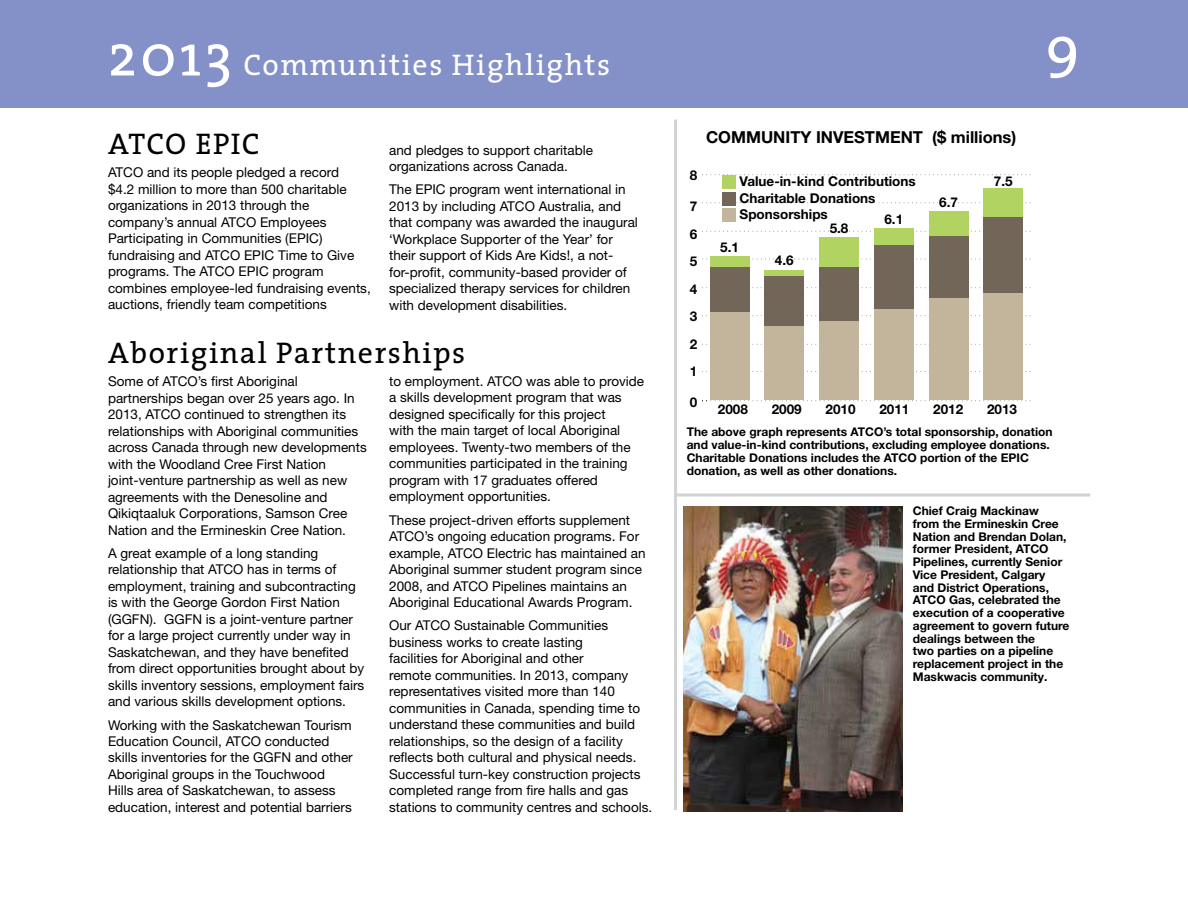
<style>
.page{position:relative;width:1188px;height:918px;background:#fff}
.page>*{position:absolute;margin:0;border:0;box-sizing:border-box;transform-origin:0 0}
.t1{font:60px "The Serif Caps";color:#fff}
.t2{font:30px "The Serif";letter-spacing:.05em;color:#000}
.t3{font:30px "The Serif";letter-spacing:.05em;color:#fff}
.t4{font:700 16.5px "Helvetica Neue LT Pro";color:#000}
.t5{font:13.5px/16.5px "Helvetica Neue LT Pro";color:#000}
.t6{font:700 13.5px/16.2px "Helvetica Neue LT Pro";color:#000}
.t7{font:700 12px/12.8px "Helvetica Neue LT Pro";color:#000}
.s1{font-size:60px}
</style>
<div class="page">
<div style="left:0;top:0;width:1188px;height:108px;background:#8490c8"></div>
<svg style="left:702px;top:400px;width:329px;height:1px"></svg>
<svg style="left:702px;top:344px;width:329px;height:1px"></svg>
<svg style="left:702px;top:371px;width:329px;height:1px"></svg>
<svg style="left:702px;top:287px;width:329px;height:1px"></svg>
<svg style="left:702px;top:315px;width:329px;height:1px"></svg>
<svg style="left:702px;top:231px;width:329px;height:1px"></svg>
<svg style="left:702px;top:259px;width:329px;height:1px"></svg>
<svg style="left:702px;top:202px;width:329px;height:1px"></svg>
<svg style="left:702px;top:174px;width:329px;height:1px"></svg>
<div style="left:710px;top:256px;width:39px;height:11px;background:#b0d361"></div>
<div style="left:765px;top:270px;width:39px;height:6px;background:#b0d361"></div>
<div style="left:819px;top:237px;width:40px;height:30px;background:#b0d361"></div>
<div style="left:874px;top:228px;width:40px;height:17px;background:#b0d361"></div>
<div style="left:929px;top:211px;width:39px;height:26px;background:#b0d361"></div>
<div style="left:984px;top:189px;width:39px;height:28px;background:#b0d361"></div>
<div style="left:710px;top:267px;width:39px;height:46px;background:#726658"></div>
<div style="left:765px;top:276px;width:39px;height:51px;background:#726658"></div>
<div style="left:819px;top:267px;width:40px;height:54px;background:#726658"></div>
<div style="left:874px;top:245px;width:40px;height:65px;background:#726658"></div>
<div style="left:929px;top:237px;width:39px;height:61px;background:#726658"></div>
<div style="left:984px;top:217px;width:39px;height:76px;background:#726658"></div>
<div style="left:710px;top:313px;width:39px;height:87px;background:#c2b59b"></div>
<div style="left:765px;top:327px;width:39px;height:73px;background:#c2b59b"></div>
<div style="left:819px;top:321px;width:40px;height:79px;background:#c2b59b"></div>
<div style="left:874px;top:310px;width:40px;height:90px;background:#c2b59b"></div>
<div style="left:929px;top:298px;width:39px;height:102px;background:#c2b59b"></div>
<div style="left:984px;top:293px;width:39px;height:107px;background:#c2b59b"></div>
<div style="left:723px;top:176px;width:13px;height:13px;background:#b0d361"></div>
<div style="left:723px;top:192px;width:13px;height:13px;background:#726658"></div>
<div style="left:723px;top:208px;width:13px;height:14px;background:#c2b59b"></div>
<hr style="left:674px;top:120px;width:3px;height:690px;background:#d1d3d4">
<hr style="left:674px;top:494px;width:416px;height:3px;background:#d1d3d4">
<img style="left:684px;top:507px;width:219px;height:305px">
<h2 class="t3" style="left:108px;top:46px;width:504px"><span class="s1">2013</span> Communities Highlights</h2>
<h2 class="t2" style="left:108px;top:125px;width:153px">ATCO EPIC</h2>
<p class="t5" style="left:108px;top:164px;width:264px">ATCO and its people pledged a record<br>$4.2 million to more than 500 charitable organizations in 2013 through the company’s annual ATCO Employees Participating in Communities (EPIC) fundraising and ATCO EPIC Time to Give programs. The ATCO EPIC program combines employee-led fundraising events, auctions, friendly team competitions</p>
<p class="t5" style="left:389px;top:141px;width:205px">and pledges to support charitable organizations across Canada.</p>
<p class="t5" style="left:389px;top:181px;width:250px">The EPIC program went international in 2013 by including ATCO Australia, and that company was awarded the inaugural ‘Workplace Supporter of the Year’ for their support of Kids Are Kids!, a not&shy;for-profit, community-based provider of specialized therapy services for children with development disabilities.</p>
<h2 class="t2" style="left:108px;top:333px;width:359px">Aboriginal Partnerships</h2>
<p class="t5" style="left:108px;top:373px;width:260px">Some of ATCO’s first Aboriginal partnerships began over 25 years ago. In 2013, ATCO continued to strengthen its relationships with Aboriginal communities across Canada through new developments with the Woodland Cree First Nation joint-venture partnership as well as new agreements with the Denesoline and Qikiqtaaluk Corporations, Samson Cree Nation and the Ermineskin Cree Nation.</p>
<p class="t5" style="left:108px;top:544px;width:258px">A great example of a long standing relationship that ATCO has in terms of employment, training and subcontracting is with the George Gordon First Nation (GGFN). GGFN is a joint-venture partner for a large project currently under way in Saskatchewan, and they have benefited from direct opportunities brought about by skills inventory sessions, employment fairs and various skills development options.</p>
<p class="t5" style="left:108px;top:716px;width:246px">Working with the Saskatchewan Tourism Education Council, ATCO conducted skills inventories for the GGFN and other Aboriginal groups in the Touchwood Hills area of Saskatchewan, to assess education, interest and potential barriers</p>
<p class="t5" style="left:389px;top:373px;width:257px">to employment. ATCO was able to provide a skills development program that was designed specifically for this project<br>with the main target of local Aboriginal employees. Twenty-two members of the communities participated in the training program with 17 graduates offered employment opportunities.</p>
<p class="t5" style="left:389px;top:511px;width:258px">These project-driven efforts supplement ATCO’s ongoing education programs. For example, ATCO Electric has maintained an Aboriginal summer student program since 2008, and ATCO Pipelines maintains an Aboriginal Educational Awards Program.</p>
<p class="t5" style="left:389px;top:617px;width:265px">Our ATCO Sustainable Communities business works to create lasting<br>facilities for Aboriginal and other<br>remote communities. In 2013, company representatives visited more than 140 communities in Canada, spending time to understand these communities and build relationships, so the design of a facility reflects both cultural and physical needs.<br>Successful turn-key construction projects completed range from fire halls and gas stations to community centres and schools.</p>
<p class="t6" style="left:690px;top:166px;width:9px">8</p>
<p class="t6" style="left:690px;top:198px;width:9px">7</p>
<p class="t6" style="left:690px;top:226px;width:9px">6</p>
<p class="t6" style="left:690px;top:253px;width:9px">5</p>
<p class="t6" style="left:690px;top:280px;width:9px">4</p>
<p class="t6" style="left:690px;top:308px;width:9px">3</p>
<p class="t6" style="left:690px;top:335px;width:9px">2</p>
<p class="t6" style="left:690px;top:363px;width:9px">1</p>
<p class="t6" style="left:690px;top:393px;width:9px">0</p>
<p class="t4" style="left:706px;top:127px;width:312px">COMMUNITY INVESTMENT ($ millions)</p>
<p class="t6" style="left:740px;top:173px;width:178px">Value-in-kind Contributions</p>
<p class="t6" style="left:994px;top:172px;width:20px">7.5</p>
<p class="t6" style="left:740px;top:189px;width:137px">Charitable Donations<br>Sponsorships</p>
<p class="t6" style="left:939px;top:194px;width:20px">6.7</p>
<p class="t6" style="left:884px;top:211px;width:20px">6.1</p>
<p class="t6" style="left:830px;top:220px;width:20px">5.8</p>
<p class="t6" style="left:720px;top:239px;width:20px">5.1</p>
<p class="t6" style="left:775px;top:252px;width:20px">4.6</p>
<p class="t6" style="left:718px;top:401px;width:32px">2008</p>
<p class="t6" style="left:772px;top:401px;width:32px">2009</p>
<p class="t6" style="left:826px;top:401px;width:32px">2010</p>
<p class="t6" style="left:879px;top:401px;width:32px">2011</p>
<p class="t6" style="left:933px;top:401px;width:32px">2012</p>
<p class="t6" style="left:987px;top:401px;width:32px">2013</p>
<h1 class="t1" style="left:1045px;top:19px;width:36px">9</h1>
<p class="t7" style="left:687px;top:425px;width:367px">The above graph represents ATCO’s total sponsorship, donation and value-in-kind contributions, excluding employee donations.<br>Charitable Donations includes the ATCO portion of the EPIC donation, as well as other donations.</p>
<p class="t7" style="left:913px;top:504px;width:158px">Chief Craig Mackinaw<br>from the Ermineskin Cree<br>Nation and Brendan Dolan, former President, ATCO<br>Pipelines, currently Senior<br>Vice President, Calgary and District Operations,<br>ATCO Gas, celebrated the execution of a cooperative agreement to govern future dealings between the<br>two parties on a pipeline replacement project in the<br>Maskwacis community.</p>
</div>
